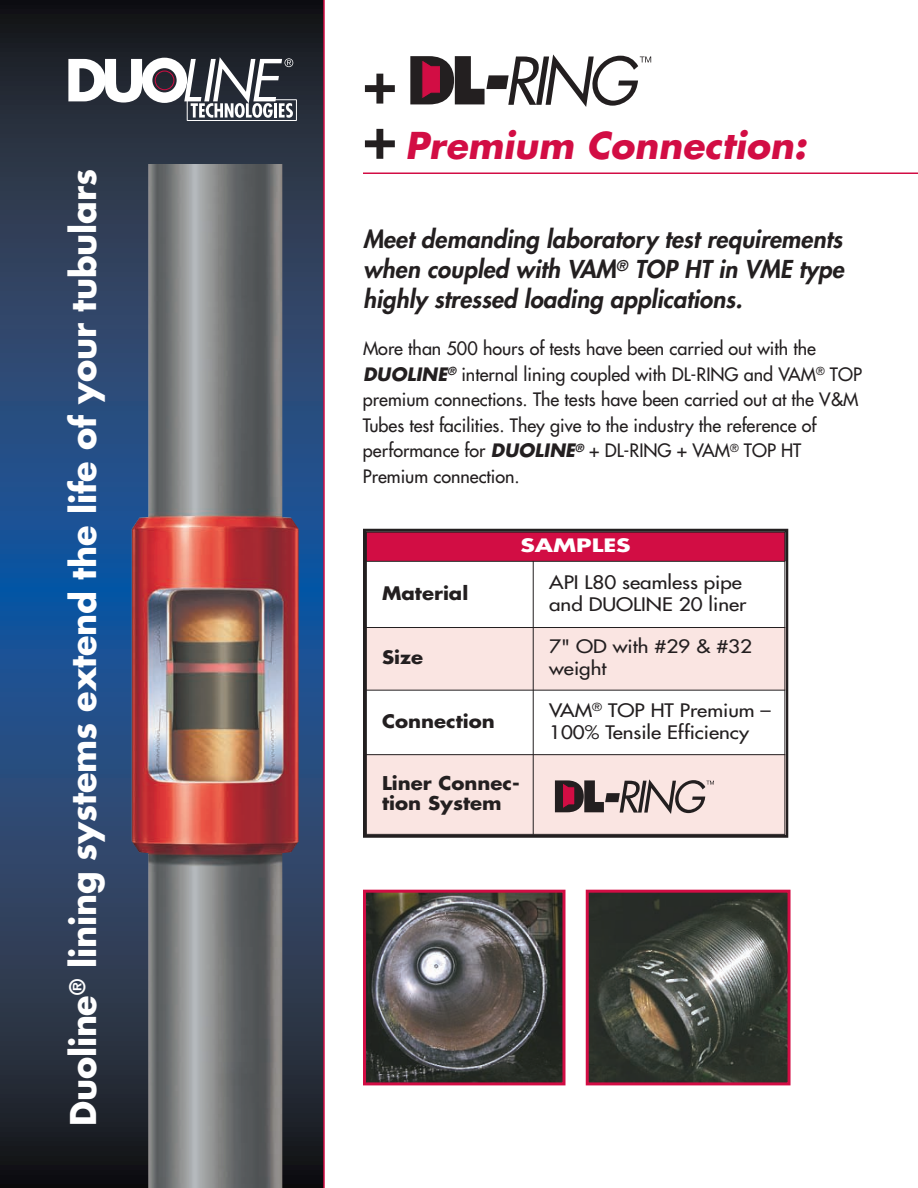
<style>
.page{position:relative;width:918px;height:1188px;background:#fff}
.page>*{position:absolute;margin:0;border:0;box-sizing:border-box;transform-origin:0 0}
.t1{font:800 58.5px "Futura";color:#231f20}
.t2{font:italic 700 36px "Futura";letter-spacing:.005em;color:#d20d44}
.t3{font:700 34.5px "Futura";letter-spacing:-.005em;color:#fff}
.t4{font:italic 800 24px/30px "Futura";letter-spacing:.005em;color:#231f20;text-align:justify}
.t5{font:700 18.45px/20.2px "Futura";color:#231f20;scale:1.07 1}
.t6{font:18.15px/21.8px "Futura";color:#231f20;scale:1.14 1}
.t7{font:18.15px/21.8px "Futura";color:#231f20;scale:1.13 1}
.t8{font:700 18.15px "Futura";color:#231f20;scale:1.09 1}
.t9{font:700 18.15px "Futura";color:#231f20;scale:1.08 1}
.t10{font:18px/25.5px "Futura";color:#231f20}
.t11{font:700 18px "Futura";color:#fff;scale:1.3 1}
.s1{font-weight:800;font-style:normal;font-size:58.5px;color:#231f20}
.s2{font-weight:700;font-style:italic}
</style>
<div class="page">
<svg style="left:0;top:0;width:323px;height:1188px;background:#243c5e"></svg>
<img style="left:132px;top:164px;width:167px;height:1024px">
<svg style="left:68px;top:57px;width:229px;height:64px"></svg>
<hr style="left:323px;top:0;width:2px;height:1188px;background:#d20d44">
<hr style="left:363px;top:172px;width:555px;height:2px;background:#d20d44">
<svg style="left:410px;top:54px;width:241px;height:53px"></svg>
<div style="left:363px;top:529px;width:425px;height:309px;border:3px solid #231f20"></div>
<div style="left:366px;top:532px;width:419px;height:29px;background:#d20d44"></div>
<div style="left:533px;top:561px;width:252px;height:67px;background:#fff"></div>
<div style="left:366px;top:628px;width:167px;height:62px;background:#fae5e2"></div>
<div style="left:533px;top:628px;width:252px;height:62px;background:#fae5e2"></div>
<div style="left:533px;top:690px;width:252px;height:65px;background:#fff"></div>
<div style="left:366px;top:755px;width:167px;height:80px;background:#fae5e2"></div>
<div style="left:533px;top:755px;width:252px;height:80px;background:#fae5e2"></div>
<hr style="left:366px;top:532px;width:1px;height:303px;background:#231f20">
<hr style="left:533px;top:561px;width:1px;height:274px;background:#231f20">
<hr style="left:785px;top:532px;width:1px;height:303px;background:#231f20">
<hr style="left:366px;top:532px;width:419px;height:1px;background:#231f20">
<hr style="left:366px;top:561px;width:419px;height:1px;background:#231f20">
<hr style="left:366px;top:627px;width:419px;height:1px;background:#231f20">
<hr style="left:366px;top:690px;width:419px;height:1px;background:#231f20">
<hr style="left:366px;top:754px;width:419px;height:1px;background:#231f20">
<hr style="left:366px;top:834px;width:419px;height:1px;background:#231f20">
<svg style="left:555px;top:779px;width:159px;height:35px"></svg>
<img style="left:367px;top:894px;width:195px;height:187px">
<div style="left:363px;top:890px;width:203px;height:195px;border:3px solid #d20d44"></div>
<img style="left:590px;top:894px;width:197px;height:187px">
<div style="left:586px;top:890px;width:205px;height:195px;border:3px solid #d20d44"></div>
<h3 class="t3" style="left:68px;top:1126px;width:959px;rotate:-90deg">Duoline<sup>®</sup> lining systems extend the life of your tubulars</h3>
<h1 class="t1" style="left:363px;top:54px;width:35px">+</h1>
<h2 class="t2" style="left:363px;top:129px;width:445px"><span class="s1">+</span> Premium Connection:</h2>
<h3 class="t4" style="left:363px;top:226px;width:482px">Meet demanding laboratory test requirements when coupled with VAM<sup>®</sup> TOP HT in VME type highly stressed loading applications.</h3>
<p class="t10" style="left:363px;top:337px;width:500px">More than 500 hours of tests have been carried out with the <span class="s2">DUOLINE</span><sup>®</sup> internal lining coupled with DL-RING and VAM<sup>®</sup> TOP premium connections. The tests have been carried out at the V&amp;M Tubes test facilities. They give to the industry the reference of performance for <span class="s2">DUOLINE</span><sup>®</sup> + DL-RING + VAM<sup>®</sup> TOP HT Premium connection.</p>
<p class="t11" style="left:520px;top:537px;width:86px">SAMPLES</p>
<p class="t9" style="left:382px;top:585px;width:81px">Material</p>
<p class="t7" style="left:549px;top:573px;width:176px">API L80 seamless pipe and DUOLINE 20 liner</p>
<p class="t8" style="left:382px;top:649px;width:39px">Size</p>
<p class="t6" style="left:549px;top:637px;width:180px">7" OD with #29 &amp; #32 weight</p>
<p class="t8" style="left:382px;top:713px;width:105px">Connection</p>
<p class="t6" style="left:549px;top:701px;width:196px">VAM<sup>®</sup> TOP HT Premium –<br>100% Tensile Efficiency</p>
<p class="t5" style="left:382px;top:774px;width:130px">Liner Connec&shy;tion System</p>
</div>
